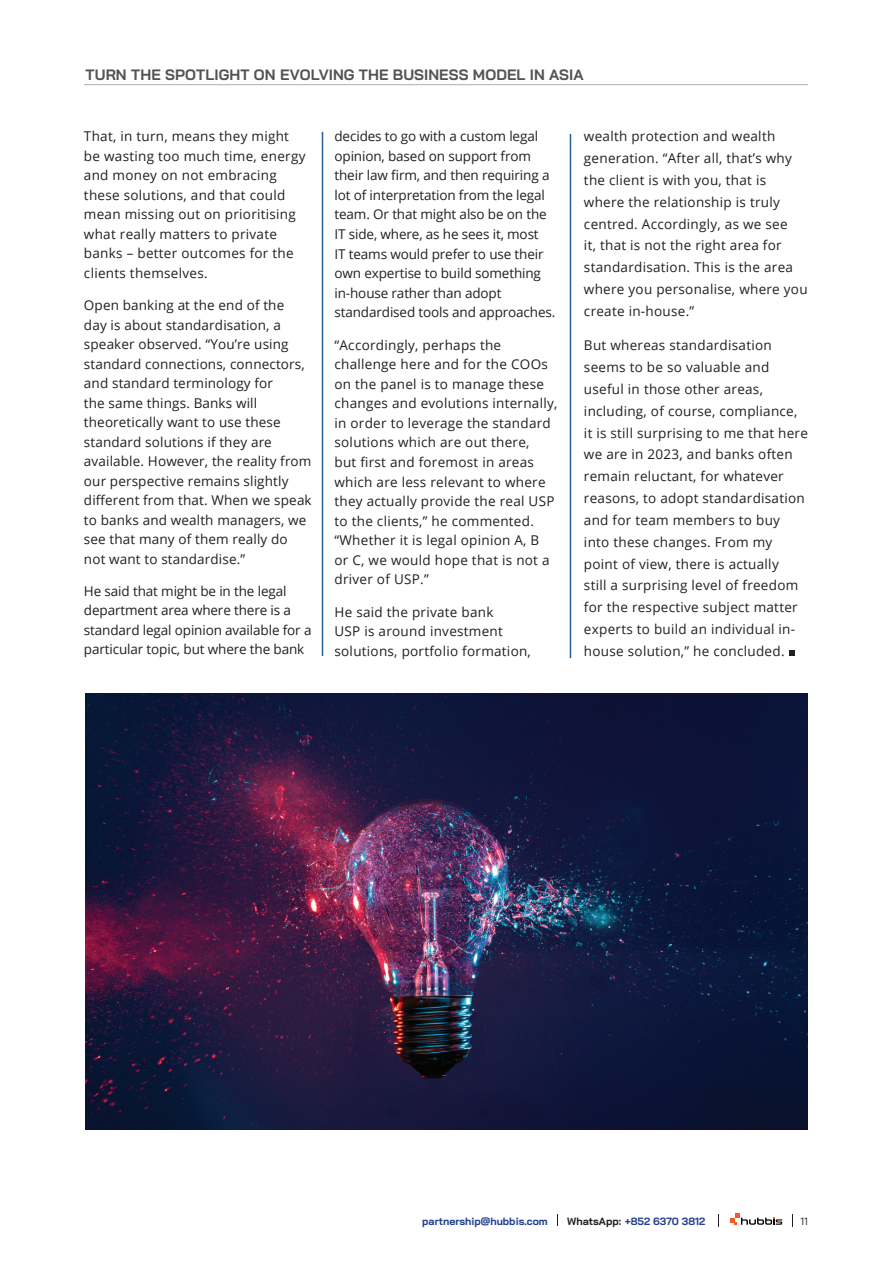
<style>
.page{position:relative;width:893px;height:1263px;background:#fff}
.page>*{position:absolute;margin:0;border:0;box-sizing:border-box;transform-origin:0 0}
.t1{font:700 15px "Bai Jamjuree";letter-spacing:.005em;color:#535355}
.t2{font:13.5px/19.5px "Open Sans";letter-spacing:.02em;color:#231f20}
.t3{font:13.5px/19.5px "Open Sans";letter-spacing:-.01em;color:#231f20}
.t4{font:700 10.5px "Bai Jamjuree";color:#24418f}
.t5{font:10.5px "Bai Jamjuree";color:#231f20}
.s1{color:#231f20}
</style>
<div class="page">
<svg style="left:730px;top:1213px;width:52px;height:12px"></svg>
<svg style="left:718px;top:1214px;width:1px;height:13px"></svg>
<svg style="left:792px;top:1214px;width:1px;height:13px"></svg>
<hr style="left:84px;top:84px;width:724px;height:1px;background:#adaeae">
<svg style="left:789px;top:650px;width:5px;height:6px"></svg>
<hr style="left:322px;top:132px;width:1px;height:524px;background:#236195">
<hr style="left:570px;top:134px;width:1px;height:524px;background:#236195">
<img style="left:85px;top:694px;width:723px;height:435px">
<p class="t1" style="left:85px;top:66px;width:500px">TURN THE SPOTLIGHT ON EVOLVING THE BUSINESS MODEL IN ASIA</p>
<p class="t2" style="left:84px;top:126px;width:223px">That, in turn, means they might be wasting too much time, energy and money on not embracing these solutions, and that could mean missing out on prioritising what really matters to private banks – better outcomes for the clients themselves.</p>
<p class="t2" style="left:84px;top:295px;width:229px">Open banking at the end of the<br>day is about standardisation, a speaker observed. “You’re using standard connections, connectors, and standard terminology for<br>the same things. Banks will theoretically want to use these standard solutions if they are available. However, the reality from our perspective remains slightly different from that. When we speak to banks and wealth managers, we see that many of them really do not want to standardise.”</p>
<p class="t3" style="left:84px;top:581px;width:229px">He said that might be in the legal department area where there is a standard legal opinion available for a particular topic, but where the bank</p>
<p class="t3" style="left:334px;top:126px;width:222px">decides to go with a custom legal opinion, based on support from their law firm, and then requiring a lot of interpretation from the legal team. Or that might also be on the<br>IT side, where, as he sees it, most<br>IT teams would prefer to use their own expertise to build something in-house rather than adopt standardised tools and approaches.</p>
<p class="t2" style="left:334px;top:335px;width:224px">“Accordingly, perhaps the challenge here and for the COOs on the panel is to manage these changes and evolutions internally, in order to leverage the standard solutions which are out there,<br>but first and foremost in areas which are less relevant to where they actually provide the real USP to the clients,” he commented. “Whether it is legal opinion A, B<br>or C, we would hope that is not a driver of USP.”</p>
<p class="t2" style="left:334px;top:602px;width:198px">He said the private bank<br>USP is around investment solutions, portfolio formation,</p>
<p class="t2" style="left:584px;top:125px;width:225px;line-height:21.8px">wealth protection and wealth generation. “After all, that’s why the client is with you, that is where the relationship is truly centred. Accordingly, as we see<br>it, that is not the right area for standardisation. This is the area where you personalise, where you create in-house.”</p>
<p class="t2" style="left:584px;top:334px;width:225px;line-height:21.8px">But whereas standardisation seems to be so valuable and useful in those other areas, including, of course, compliance, it is still surprising to me that here we are in 2023, and banks often remain reluctant, for whatever reasons, to adopt standardisation and for team members to buy into these changes. From my point of view, there is actually<br>still a surprising level of freedom for the respective subject matter experts to build an individual in&shy;house solution,” he concluded.</p>
<p class="t4" style="left:422px;top:1215px;width:127px">partnership@hubbis.com</p>
<p class="t4" style="left:567px;top:1215px;width:139px"><span class="s1">WhatsApp:</span> +852 6370 3812</p>
<p class="t5" style="left:800px;top:1212px;width:9px">11</p>
</div>
